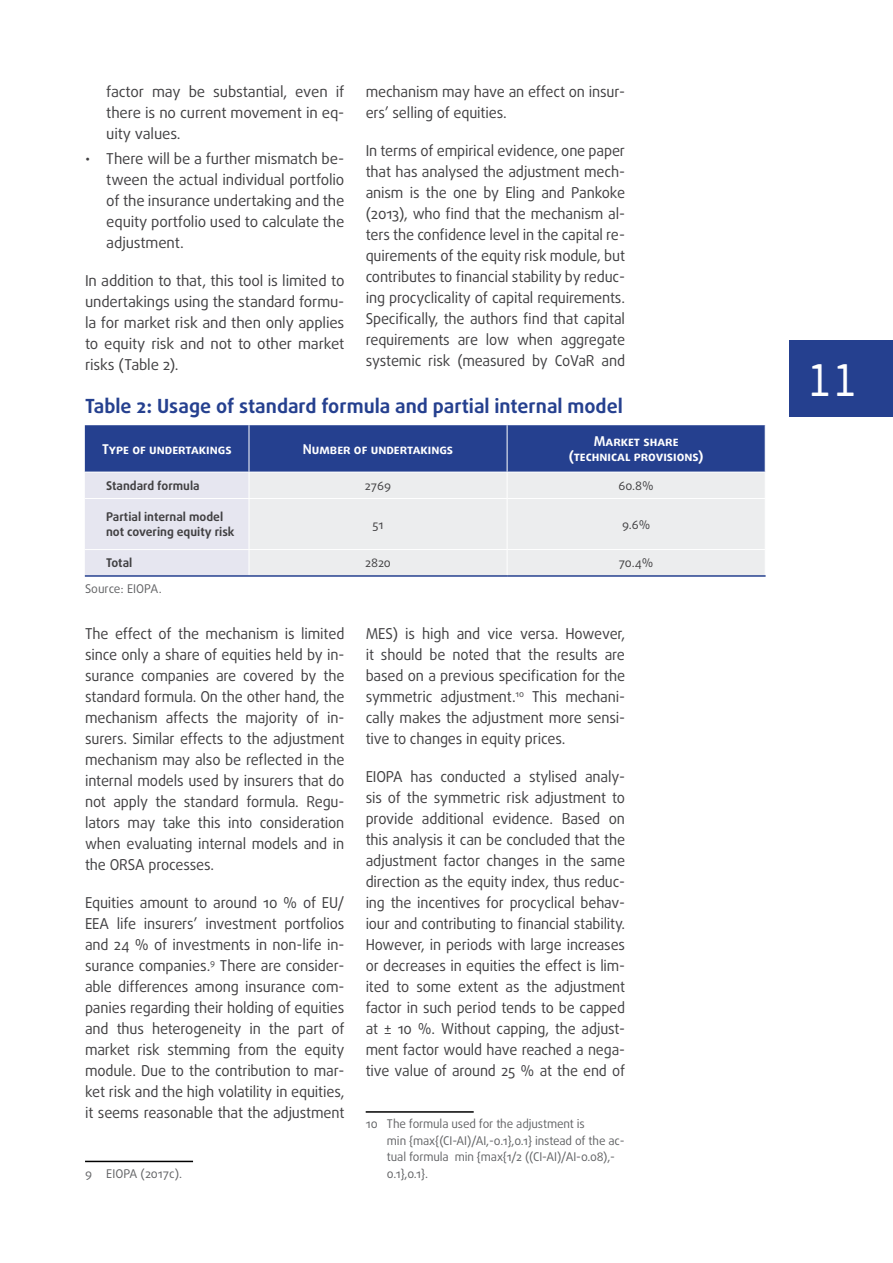
<style>
.page{position:relative;width:893px;height:1263px;background:#fff}
.page>*{position:absolute;margin:0;border:0;box-sizing:border-box;transform-origin:0 0}
.t1{font:48px "EC Square Sans Pro";color:#fff;scale:.95 1}
.Title_3{font:700 19.5px "Daxline Pro";color:#25408f}
.Main_text{font:15px/21px "Daxline Pro";letter-spacing:-.01em;color:#414042;text-align:justify}
.Table_Heading{font:700 13.5px/15px "Daxline Pro";color:#fff;text-align:center}
.Footnote{font:12px/16.5px "Daxline Pro";letter-spacing:-.01em;color:#636466}
.Table_Left_heading{font:700 12px/15px "Daxline Pro";color:#414042}
.Table_text{font:12px "Daxline Pro";color:#414042}
</style>
<div class="page">
<div style="left:789px;top:340px;width:104px;height:77px;background:#25408f"></div>
<hr style="left:85px;top:1161px;width:108px;height:1px;background:#000">
<hr style="left:366px;top:1111px;width:108px;height:2px;background:#000">
<svg style="left:85px;top:425px;width:681px;height:150px;background:#aeb7d1"></svg>
<hr style="left:85px;top:575px;width:164px;height:2px;background:#25408f">
<hr style="left:249px;top:575px;width:258px;height:2px;background:#25408f">
<hr style="left:507px;top:575px;width:259px;height:2px;background:#25408f">
<p class="Main_text" style="left:106px;top:81px;width:240px">factor may be substantial, even if there is no current movement in eq&shy;uity values.</p>
<p class="Main_text" style="left:106px;top:148px;width:240px;text-indent:-21px">• There will be a further mismatch be&shy;tween the actual individual portfolio of the insurance undertaking and the equity portfolio used to calculate the adjustment.</p>
<p class="Main_text" style="left:85px;top:270px;width:261px">In addition to that, this tool is limited to undertakings using the standard formu&shy;la for market risk and then only applies to equity risk and not to other market risks (Table 2).</p>
<p class="Main_text" style="left:366px;top:81px;width:261px">mechanism may have an effect on insur&shy;ers’ selling of equities.</p>
<p class="Main_text" style="left:366px;top:140px;width:261px">In terms of empirical evidence, one paper that has analysed the adjustment mech&shy;anism is the one by Eling and Pankoke (2013), who find that the mechanism al&shy;ters the confidence level in the capital re&shy;quirements of the equity risk module, but contributes to financial stability by reduc&shy;ing procyclicality of capital requirements.<br>Specifically, the authors find that capital requirements are low when aggregate systemic risk (measured by CoVaR and</p>
<p class="Title_3" style="left:85px;top:393px;width:539px">Table 2: Usage of standard formula and partial internal model</p>
<p class="Table_Heading" style="left:102px;top:442px;width:131px">Type of undertakings</p>
<p class="Table_Heading" style="left:303px;top:442px;width:152px">Number of undertakings</p>
<p class="Table_Heading" style="left:569px;top:434px;width:136px">Market share (technical provisions)</p>
<p class="Table_Left_heading" style="left:106px;top:478px;width:95px">Standard formula</p>
<p class="Table_text" style="left:365px;top:478px;width:28px">2769</p>
<p class="Table_text" style="left:618px;top:478px;width:37px">60.8%</p>
<p class="Table_Left_heading" style="left:106px;top:509px;width:130px">Partial internal model not covering equity risk</p>
<p class="Table_text" style="left:373px;top:516px;width:12px">51</p>
<p class="Table_text" style="left:622px;top:516px;width:30px">9.6%</p>
<p class="Table_Left_heading" style="left:106px;top:556px;width:28px">Total</p>
<p class="Table_text" style="left:365px;top:555px;width:27px">2820</p>
<p class="Table_text" style="left:619px;top:555px;width:36px">70.4%</p>
<p class="Footnote" style="left:85px;top:580px;width:78px">Source: EIOPA.</p>
<p class="Main_text" style="left:85px;top:623px;width:261px">The effect of the mechanism is limited since only a share of equities held by in&shy;surance companies are covered by the standard formula. On the other hand, the mechanism affects the majority of in&shy;surers. Similar effects to the adjustment mechanism may also be reflected in the internal models used by insurers that do not apply the standard formula. Regu&shy;lators may take this into consideration when evaluating internal models and in the ORSA processes.</p>
<p class="Main_text" style="left:85px;top:892px;width:261px">Equities amount to around 10 % of EU/ EEA life insurers’ investment portfolios and 24 % of investments in non-life in&shy;surance companies.<sup>9</sup> There are consider&shy;able differences among insurance com&shy;panies regarding their holding of equities and thus heterogeneity in the part of market risk stemming from the equity module. Due to the contribution to mar&shy;ket risk and the high volatility in equities, it seems reasonable that the adjustment</p>
<p class="Footnote" style="left:85px;top:1165px;width:99px">9 EIOPA (2017c).</p>
<p class="Main_text" style="left:366px;top:623px;width:261px">MES) is high and vice versa. However, it should be noted that the results are based on a previous specification for the symmetric adjustment.<sup>10</sup> This mechani&shy;cally makes the adjustment more sensi&shy;tive to changes in equity prices.</p>
<p class="Main_text" style="left:366px;top:766px;width:261px">EIOPA has conducted a stylised analy&shy;sis of the symmetric risk adjustment to provide additional evidence. Based on this analysis it can be concluded that the adjustment factor changes in the same direction as the equity index, thus reduc&shy;ing the incentives for procyclical behav&shy;iour and contributing to financial stability.<br>However, in periods with large increases or decreases in equities the effect is lim&shy;ited to some extent as the adjustment factor in such period tends to be capped at ± 10 %. Without capping, the adjust&shy;ment factor would have reached a nega&shy;tive value of around 25 % at the end of</p>
<p class="Footnote" style="left:387px;top:1116px;width:239px;text-indent:-21px">10 The formula used for the adjustment is<br>min {max{(CI-AI)/AI,-0.1},0.1} instead of the ac&shy;tual formula min {max{1/2 ((CI-AI)/AI-0.08),- 0.1},0.1}.</p>
<h1 class="t1" style="left:807px;top:353px;width:55px">11</h1>
</div>
